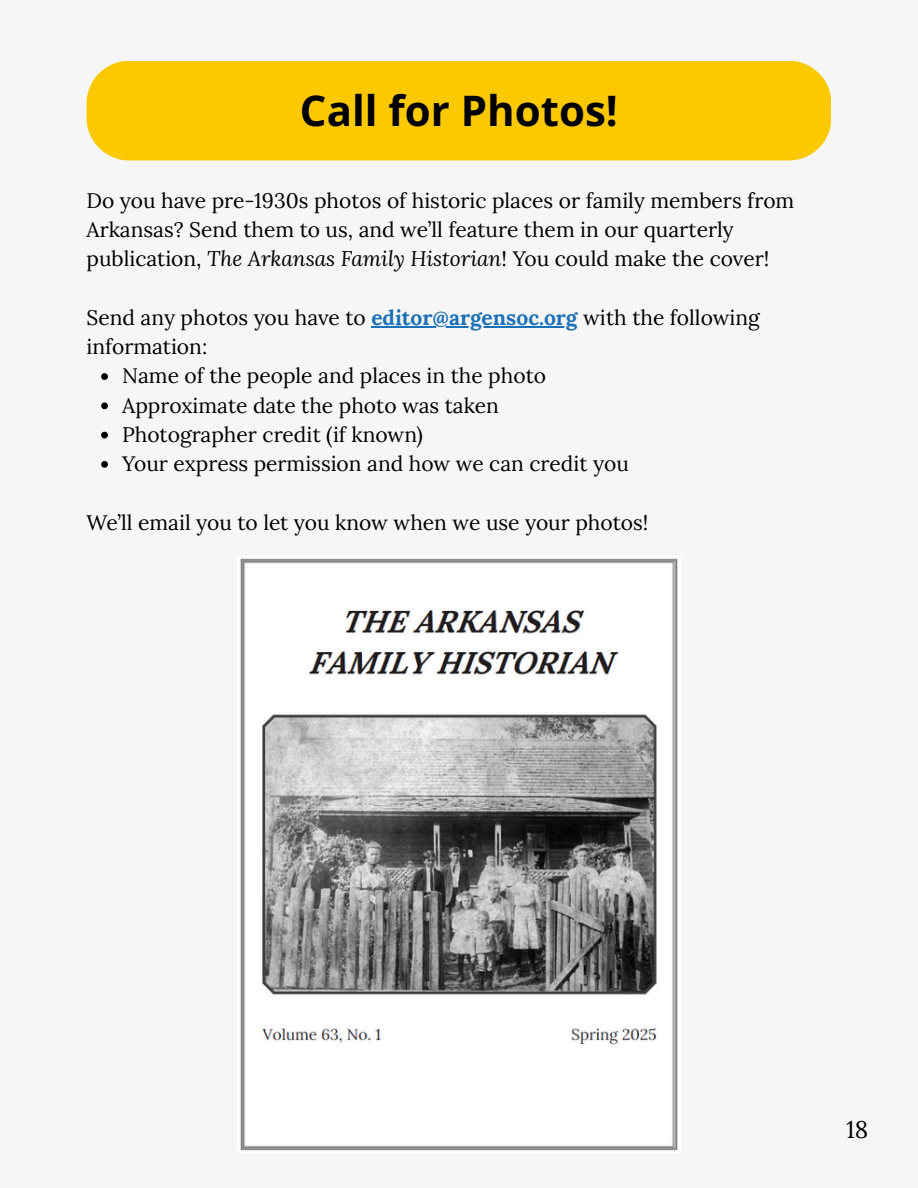
<style>
.page{position:relative;width:918px;height:1188px;background:#f6f6f6}
.page>*{position:absolute;margin:0;border:0;box-sizing:border-box;transform-origin:0 0}
.t1{font:700 42px "Open Sans";color:#000}
.t2{font:24px "Lora";color:#000}
.t3{font:21px/29.2px "Lora";color:#000}
.s1{font-style:italic}
.s2{font-weight:700;color:#1b71b8}
</style>
<div class="page">
<div style="left:87px;top:61px;width:744px;height:99px;background:#fcc800"></div>
<img style="left:240px;top:558px;width:438px;height:593px">
<hr style="left:371px;top:326px;width:207px;height:1px;background:#1b71b8">
<svg style="left:101px;top:373px;width:7px;height:7px"></svg>
<svg style="left:101px;top:402px;width:7px;height:7px"></svg>
<svg style="left:101px;top:432px;width:7px;height:6px"></svg>
<svg style="left:101px;top:461px;width:7px;height:7px"></svg>
<h1 class="t1" style="left:300px;top:81px;width:319px">Call for Photos!</h1>
<p class="t3" style="left:87px;top:186px;width:709px">Do you have pre-1930s photos of historic places or family members from<br>Arkansas? Send them to us, and we’ll feature them in our quarterly publication, <span class="s1">The Arkansas Family Historian</span>! You could make the cover!</p>
<p class="t3" style="left:87px;top:303px;width:675px">Send any photos you have to <span class="s2">editor@argensoc.org</span> with the following</p>
<p class="t3" style="left:87px;top:332px;width:122px">information:</p>
<p class="t3" style="left:122px;top:361px;width:425px">Name of the people and places in the photo</p>
<p class="t3" style="left:122px;top:390px;width:378px">Approximate date the photo was taken</p>
<p class="t3" style="left:122px;top:420px;width:302px">Photographer credit (if known)</p>
<p class="t3" style="left:122px;top:449px;width:508px">Your express permission and how we can credit you</p>
<p class="t3" style="left:87px;top:507px;width:564px">We’ll email you to let you know when we use your photos!</p>
<p class="t2" style="left:846px;top:1114px;width:24px">18</p>
</div>
